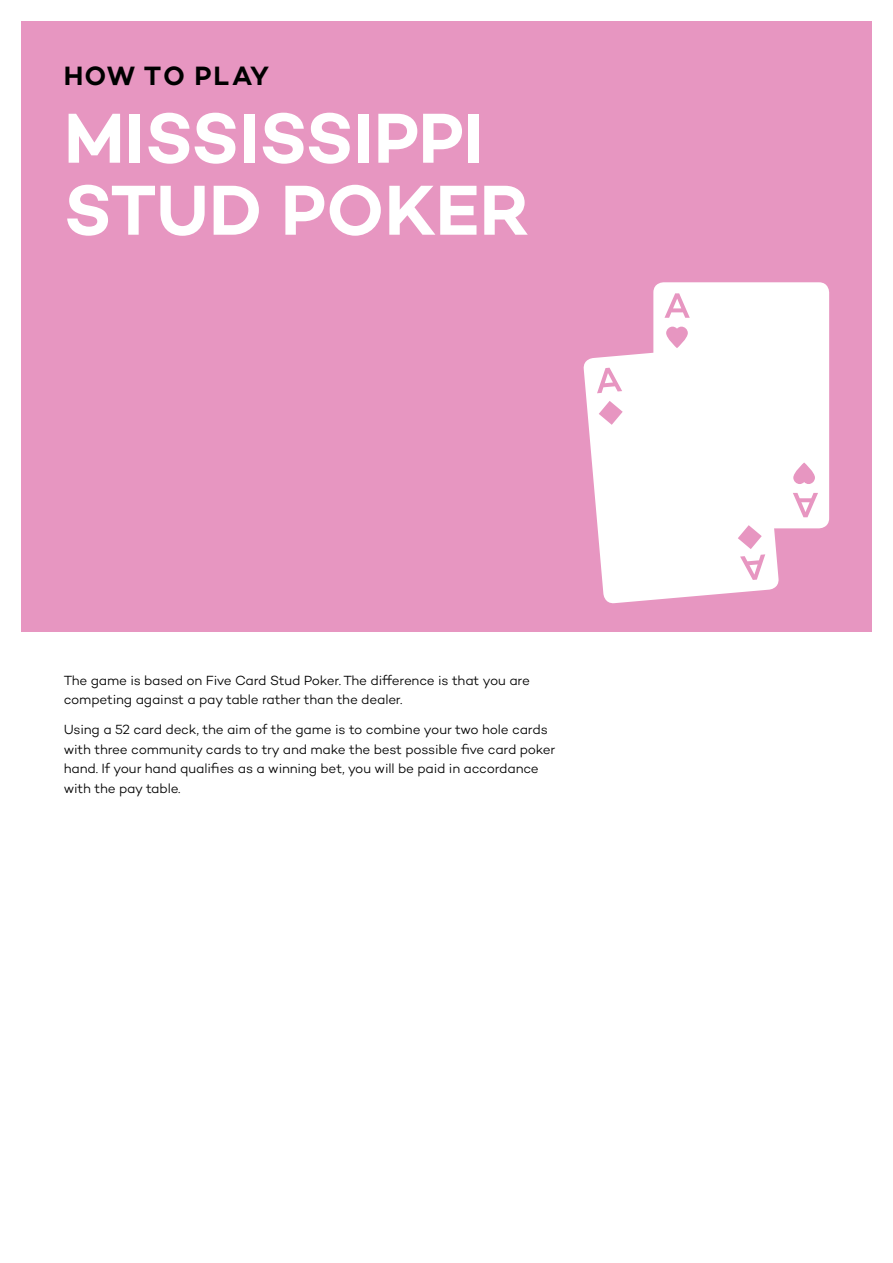
<style>
.page{position:relative;width:893px;height:1263px;background:#fff}
.page>*{position:absolute;margin:0;border:0;box-sizing:border-box;transform-origin:0 0}
.t1{font:600 72px/72px "Campton";letter-spacing:-.005em;color:#fff}
.t2{font:600 27px "Campton";letter-spacing:.055em;color:#000}
.t3{font:300 13.5px/19.5px "Campton";letter-spacing:-.015em;color:#000}
</style>
<div class="page">
<div style="left:21px;top:21px;width:851px;height:610px;background:#e796c1"></div>
<div style="left:653px;top:282px;width:176px;height:246px;background:#fff;border-radius:10px"></div>
<svg style="left:793px;top:493px;width:25px;height:24px"></svg>
<svg style="left:664px;top:293px;width:26px;height:25px"></svg>
<svg style="left:666px;top:327px;width:22px;height:17px"></svg>
<svg style="left:793px;top:462px;width:22px;height:22px"></svg>
<svg style="left:583px;top:344px;width:196px;height:260px;fill:#fff"></svg>
<svg style="left:597px;top:368px;width:25px;height:25px"></svg>
<svg style="left:599px;top:401px;width:24px;height:24px"></svg>
<svg style="left:738px;top:525px;width:27px;height:55px"></svg>
<h2 class="t2" style="left:64px;top:59px;width:207px">HOW TO PLAY</h2>
<h1 class="t1" style="left:64px;top:101px;width:467px">MISSISSIPPI<br>STUD POKER</h1>
<p class="t3" style="left:64px;top:670px;width:468px">The game is based on Five Card Stud Poker. The difference is that you are competing against a pay table rather than the dealer.</p>
<p class="t3" style="left:64px;top:720px;width:493px">Using a 52 card deck, the aim of the game is to combine your two hole cards with three community cards to try and make the best possible five card poker hand. If your hand qualifies as a winning bet, you will be paid in accordance with the pay table.</p>
</div>
